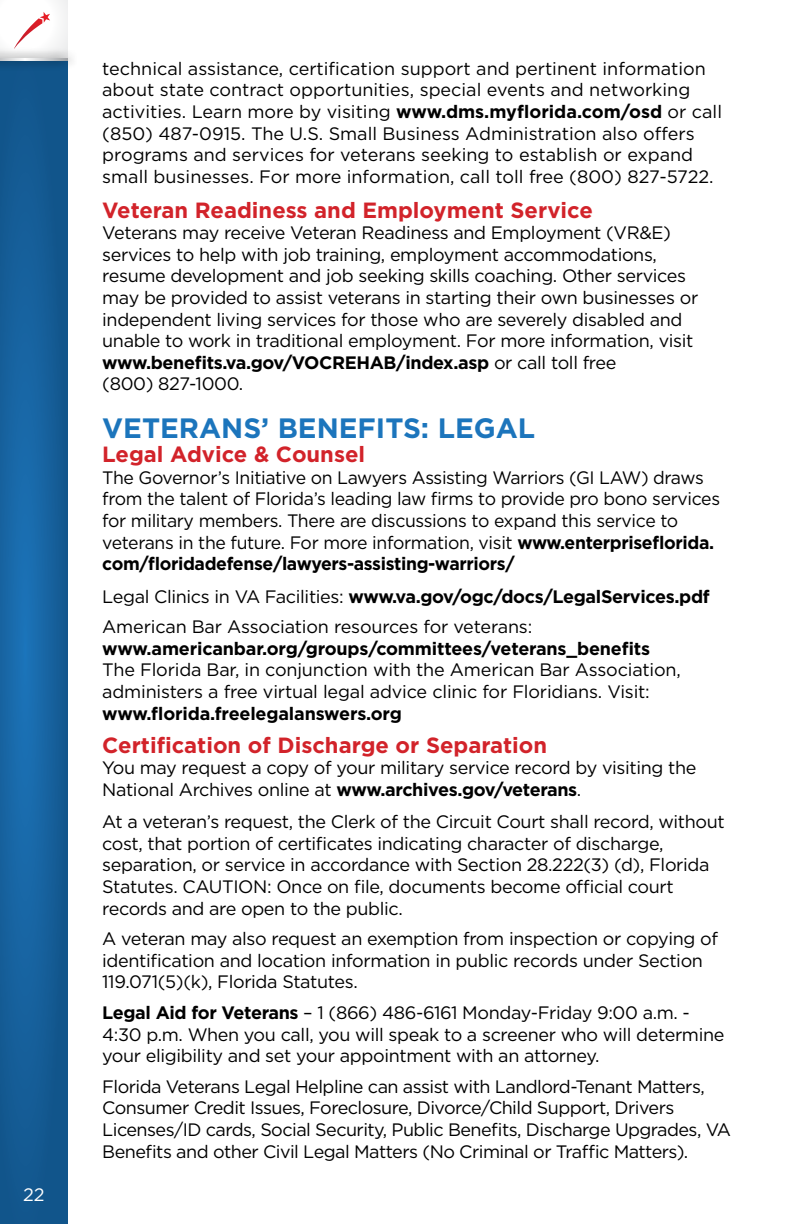
<style>
.page{position:relative;width:792px;height:1224px;background:#fff}
.page>*{position:absolute;margin:0;border:0;box-sizing:border-box;transform-origin:0 0}
.Headers_copy{font:700 28px "Gotham";color:#1c75bc}
.Subhead{font:700 22px "Gotham";color:#d2232a}
.Body{font:18px/21.6px "Gotham";letter-spacing:-.02em;color:#000}
.Body-2{font:18px/21.6px "Gotham";color:#000}
.Body-3{font:700 18px "Gotham";letter-spacing:-.02em;color:#000}
.t1{font:18px "Gotham";color:#fff}
.s1{font-weight:700}
.s2{font-weight:400}
</style>
<div class="page">
<svg style="left:0;top:71px;width:68px;height:1153px;background:#155f9a"></svg>
<div style="left:0;top:0;width:68px;height:59px;background:linear-gradient(to right,#fff,#f8f8f8)"></div>
<div style="left:0;top:48px;width:77px;height:23px;background:#000;opacity:.75"></div>
<svg style="left:0;top:58px;width:68px;height:3px"></svg>
<svg style="left:14px;top:12px;width:36px;height:37px"></svg>
<p class="t1" style="left:23px;top:1183px;width:23px">22</p>
<p class="Body-2" style="left:102px;top:57px;width:621px">technical assistance, certification support and pertinent information about state contract opportunities, special events and networking activities. Learn more by visiting <span class="s1">www.dms.myflorida.com/osd</span> or call (850) 487-0915. The U.S. Small Business Administration also offers programs and services for veterans seeking to establish or expand small businesses. For more information, call toll free (800) 827-5722.</p>
<p class="Subhead" style="left:102px;top:195px;width:492px">Veteran Readiness and Employment Service</p>
<p class="Body" style="left:102px;top:222px;width:598px">Veterans may receive Veteran Readiness and Employment (VR&amp;E) services to help with job training, employment accommodations, resume development and job seeking skills coaching. Other services may be provided to assist veterans in starting their own businesses or independent living services for those who are severely disabled and unable to work in traditional employment. For more information, visit <span class="s1">www.benefits.va.gov/VOCREHAB/index.asp</span> or call toll free<br>(800) 827-1000.</p>
<p class="Headers_copy" style="left:102px;top:410px;width:434px">VETERANS’ BENEFITS: LEGAL</p>
<p class="Subhead" style="left:102px;top:440px;width:264px">Legal Advice &amp; Counsel</p>
<p class="Body" style="left:102px;top:466px;width:619px">The Governor’s Initiative on Lawyers Assisting Warriors (GI LAW) draws from the talent of Florida’s leading law firms to provide pro bono services for military members. There are discussions to expand this service to veterans in the future. For more information, visit <span class="s1">www.enterpriseflorida. com/floridadefense/lawyers-assisting-warriors/</span></p>
<p class="Body-3" style="left:102px;top:584px;width:609px"><span class="s2">Legal Clinics in VA Facilities:</span> www.va.gov/ogc/docs/LegalServices.pdf</p>
<p class="Body" style="left:102px;top:616px;width:580px">American Bar Association resources for veterans: <span class="s1">www.americanbar.org/groups/committees/veterans_benefits </span>The Florida Bar, in conjunction with the American Bar Association, administers a free virtual legal advice clinic for Floridians. Visit: <span class="s1">www.florida.freelegalanswers.org</span></p>
<p class="Subhead" style="left:102px;top:730px;width:446px">Certification of Discharge or Separation</p>
<p class="Body" style="left:102px;top:757px;width:596px">You may request a copy of your military service record by visiting the<br>National Archives online at <span class="s1">www.archives.gov/veterans</span>.</p>
<p class="Body" style="left:102px;top:811px;width:624px">At a veteran’s request, the Clerk of the Circuit Court shall record, without cost, that portion of certificates indicating character of discharge, separation, or service in accordance with Section 28.222(3) (d), Florida Statutes. CAUTION: Once on file, documents become official court records and are open to the public.</p>
<p class="Body" style="left:102px;top:928px;width:617px">A veteran may also request an exemption from inspection or copying of identification and location information in public records under Section<br>119.071(5)(k), Florida Statutes.</p>
<p class="Body" style="left:102px;top:1002px;width:624px"><span class="s1">Legal Aid for Veterans</span> – 1 (866) 486-6161 Monday-Friday 9:00 a.m. -<br>4:30 p.m. When you call, you will speak to a screener who will determine your eligibility and set your appointment with an attorney.</p>
<p class="Body" style="left:102px;top:1075px;width:630px">Florida Veterans Legal Helpline can assist with Landlord-Tenant Matters, Consumer Credit Issues, Foreclosure, Divorce/Child Support, Drivers Licenses/ID cards, Social Security, Public Benefits, Discharge Upgrades, VA Benefits and other Civil Legal Matters (No Criminal or Traffic Matters).</p>
</div>
